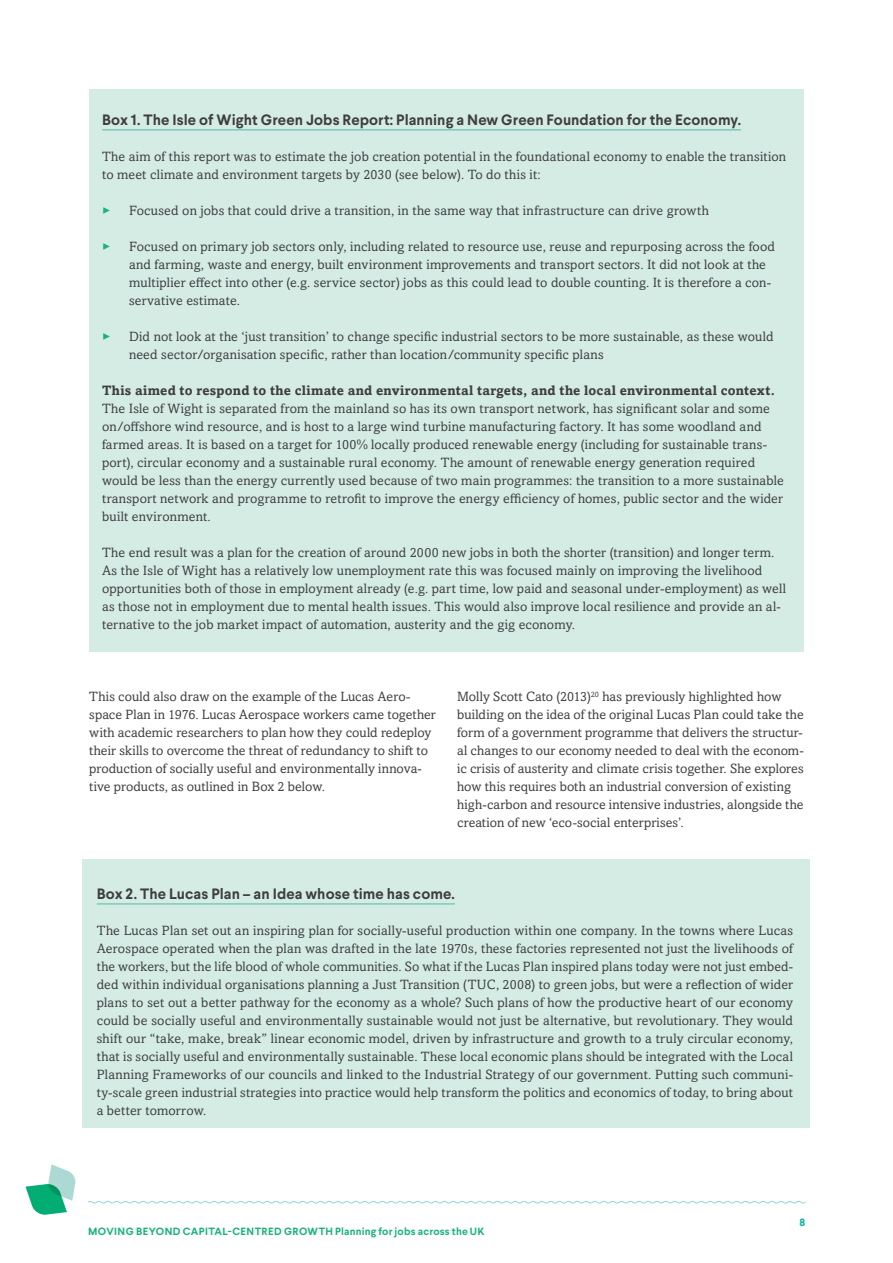
<style>
.page{position:relative;width:893px;height:1263px;background:#fff}
.page>*{position:absolute;margin:0;border:0;box-sizing:border-box;transform-origin:0 0}
.t1{font:700 15px "Larsseit";letter-spacing:.005em;color:#3e3e3f}
.t2{font:13.5px/18px "Amasis MT Std";letter-spacing:.01em;color:#3e3e3f}
.t3{font:700 13.5px "Amasis MT Std";letter-spacing:.015em;color:#3e3e3f}
.t4{font:700 10.5px "Larsseit";letter-spacing:.025em;color:#1ab378}
.t5{font:700 10.5px "Larsseit";color:#00b1a2}
.s1{color:#1ab378}
</style>
<div class="page">
<svg style="left:87px;top:1201px;width:719px;height:3px"></svg>
<svg style="left:26px;top:1164px;width:50px;height:51px"></svg>
<div style="left:89px;top:89px;width:715px;height:563px;background:#d5ece5"></div>
<hr style="left:102px;top:129px;width:639px;height:2px;background:#7ccbb8">
<div style="left:83px;top:859px;width:727px;height:269px;background:#d5ece5"></div>
<hr style="left:97px;top:903px;width:358px;height:2px;background:#7ccbb8">
<p class="t1" style="left:102px;top:110px;width:640px">Box 1. The Isle of Wight Green Jobs Report: Planning a New Green Foundation for the Economy.</p>
<p class="t2" style="left:102px;top:148px;width:686px">The aim of this report was to estimate the job creation potential in the foundational economy to enable the transition to meet climate and environment targets by 2030 (see below). To do this it:</p>
<p class="t2" style="left:102px;top:202px;width:608px"><span class="s1">✓</span> Focused on jobs that could drive a transition, in the same way that infrastructure can drive growth</p>
<p class="t2" style="left:129px;top:238px;width:648px;text-indent:-27px"><span class="s1">✓</span> Focused on primary job sectors only, including related to resource use, reuse and repurposing across the food and farming, waste and energy, built environment improvements and transport sectors. It did not look at the multiplier effect into other (e.g. service sector) jobs as this could lead to double counting. It is therefore a con&shy;servative estimate.</p>
<p class="t2" style="left:129px;top:328px;width:646px;text-indent:-27px"><span class="s1">✓</span> Did not look at the ‘just transition’ to change specific industrial sectors to be more sustainable, as these would need sector/organisation specific, rather than location/community specific plans</p>
<p class="t3" style="left:102px;top:382px;width:674px">This aimed to respond to the climate and environmental targets, and the local environmental context.</p>
<p class="t2" style="left:102px;top:400px;width:683px">The Isle of Wight is separated from the mainland so has its own transport network, has significant solar and some on/offshore wind resource, and is host to a large wind turbine manufacturing factory. It has some woodland and farmed areas. It is based on a target for 100% locally produced renewable energy (including for sustainable trans&shy;port), circular economy and a sustainable rural economy. The amount of renewable energy generation required would be less than the energy currently used because of two main programmes: the transition to a more sustainable transport network and programme to retrofit to improve the energy efficiency of homes, public sector and the wider built environment.</p>
<p class="t2" style="left:102px;top:544px;width:686px">The end result was a plan for the creation of around 2000 new jobs in both the shorter (transition) and longer term.<br>As the Isle of Wight has a relatively low unemployment rate this was focused mainly on improving the livelihood opportunities both of those in employment already (e.g. part time, low paid and seasonal under-employment) as well as those not in employment due to mental health issues. This would also improve local resilience and provide an al&shy;ternative to the job market impact of automation, austerity and the gig economy.</p>
<p class="t2" style="left:89px;top:688px;width:348px">This could also draw on the example of the Lucas Aero&shy;space Plan in 1976. Lucas Aerospace workers came together with academic researchers to plan how they could redeploy their skills to overcome the threat of redundancy to shift to production of socially useful and environmentally innova&shy;tive products, as outlined in Box 2 below.</p>
<p class="t2" style="left:457px;top:688px;width:348px">Molly Scott Cato (2013)<sup>20</sup> has previously highlighted how building on the idea of the original Lucas Plan could take the form of a government programme that delivers the structur&shy;al changes to our economy needed to deal with the econom&shy;ic crisis of austerity and climate crisis together. She explores how this requires both an industrial conversion of existing high-carbon and resource intensive industries, alongside the creation of new ‘eco-social enterprises’.</p>
<p class="t1" style="left:97px;top:884px;width:360px">Box 2. The Lucas Plan – an Idea whose time has come.</p>
<p class="t2" style="left:97px;top:922px;width:698px;text-align:justify">The Lucas Plan set out an inspiring plan for socially-useful production within one company. In the towns where Lucas Aerospace operated when the plan was drafted in the late 1970s, these factories represented not just the livelihoods of the workers, but the life blood of whole communities. So what if the Lucas Plan inspired plans today were not just embed&shy;ded within individual organisations planning a Just Transition (TUC, 2008) to green jobs, but were a reflection of wider plans to set out a better pathway for the economy as a whole? Such plans of how the productive heart of our economy could be socially useful and environmentally sustainable would not just be alternative, but revolutionary. They would shift our “take, make, break” linear economic model, driven by infrastructure and growth to a truly circular economy, that is socially useful and environmentally sustainable. These local economic plans should be integrated with the Local Planning Frameworks of our councils and linked to the Industrial Strategy of our government. Putting such communi&shy;ty-scale green industrial strategies into practice would help transform the politics and economics of today, to bring about a better tomorrow.</p>
<p class="t4" style="left:88px;top:1225px;width:398px">MOVING BEYOND CAPITAL-CENTRED GROWTH Planning for jobs across the UK</p>
<p class="t5" style="left:799px;top:1216px;width:7px">8</p>
</div>
